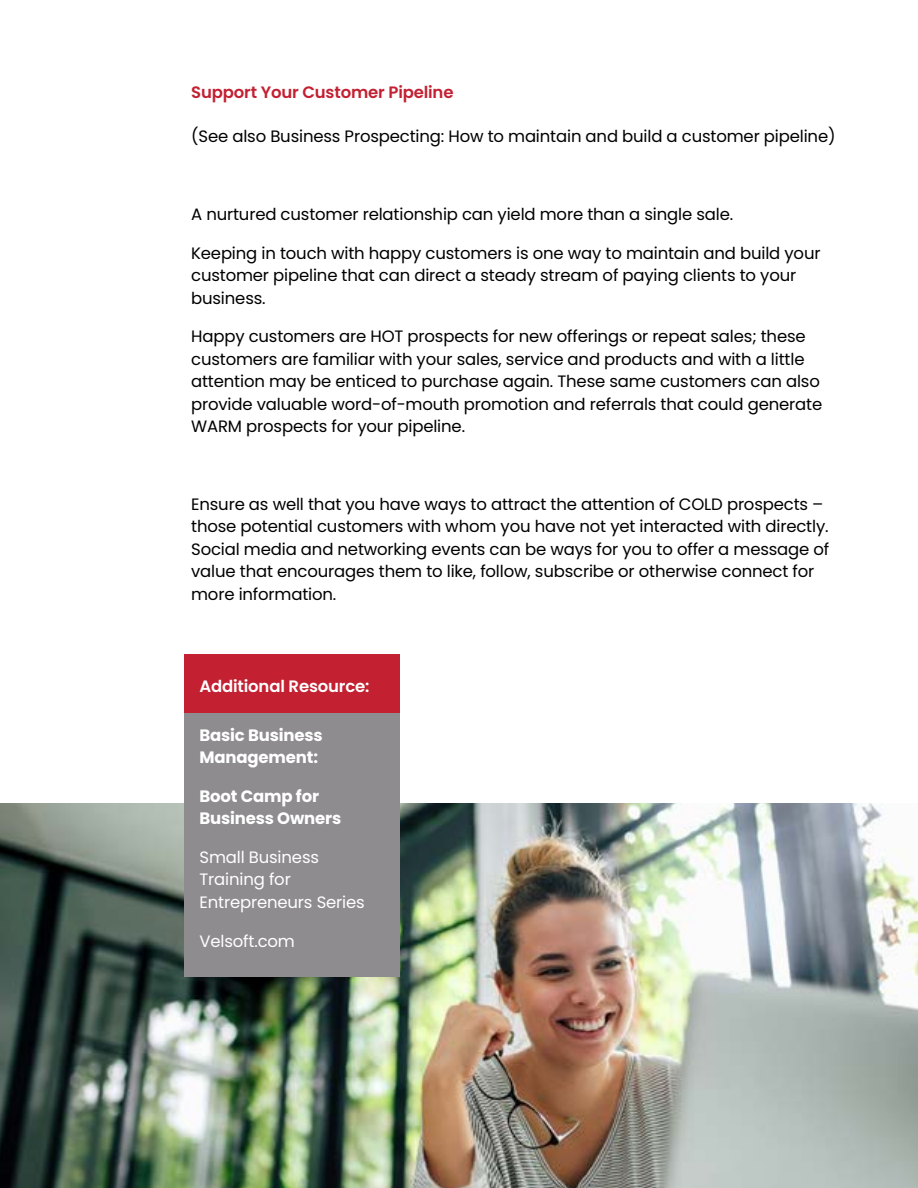
<style>
.page{position:relative;width:918px;height:1188px;background:#fff}
.page>*{position:absolute;margin:0;border:0;box-sizing:border-box;transform-origin:0 0}
.t1{font:16.5px/22.5px "Poppins";letter-spacing:-.01em;color:#000}
.t2{font:16.5px/22.5px "Poppins";letter-spacing:-.01em;color:#fff}
.t3{font:700 16.5px/22.5px "Poppins";letter-spacing:-.01em;color:#fff}
.t4{font:600 16.5px "Poppins";letter-spacing:-.01em;color:#c32032}
.t5{font:600 16.5px "Poppins";letter-spacing:-.01em;color:#fff}
</style>
<div class="page">
<img style="left:0;top:804px;width:918px;height:384px">
<div style="left:185px;top:654px;width:215px;height:323px;background:#8e8c8f"></div>
<div style="left:185px;top:654px;width:215px;height:59px;background:#c32032"></div>
<p class="t4" style="left:191px;top:83px;width:264px">Support Your Customer Pipeline</p>
<p class="t1" style="left:191px;top:125px;width:646px">(See also Business Prospecting: How to maintain and build a customer pipeline)</p>
<p class="t1" style="left:191px;top:203px;width:544px">A nurtured customer relationship can yield more than a single sale.</p>
<p class="t1" style="left:191px;top:242px;width:631px">Keeping in touch with happy customers is one way to maintain and build your customer pipeline that can direct a steady stream of paying clients to your business.</p>
<p class="t1" style="left:191px;top:325px;width:633px">Happy customers are HOT prospects for new offerings or repeat sales; these customers are familiar with your sales, service and products and with a little attention may be enticed to purchase again. These same customers can also provide valuable word-of-mouth promotion and referrals that could generate WARM prospects for your pipeline.</p>
<p class="t1" style="left:191px;top:493px;width:640px">Ensure as well that you have ways to attract the attention of COLD prospects – those potential customers with whom you have not yet interacted with directly.<br>Social media and networking events can be ways for you to offer a message of value that encourages them to like, follow, subscribe or otherwise connect for more information.</p>
<p class="t5" style="left:200px;top:677px;width:172px">Additional Resource:</p>
<p class="t3" style="left:200px;top:724px;width:125px">Basic Business<br>Management:</p>
<p class="t3" style="left:200px;top:785px;width:143px">Boot Camp for<br>Business Owners</p>
<p class="t2" style="left:200px;top:846px;width:167px">Small Business<br>Training for<br>Entrepreneurs Series</p>
<p class="t2" style="left:200px;top:930px;width:97px">Velsoft.com</p>
</div>
